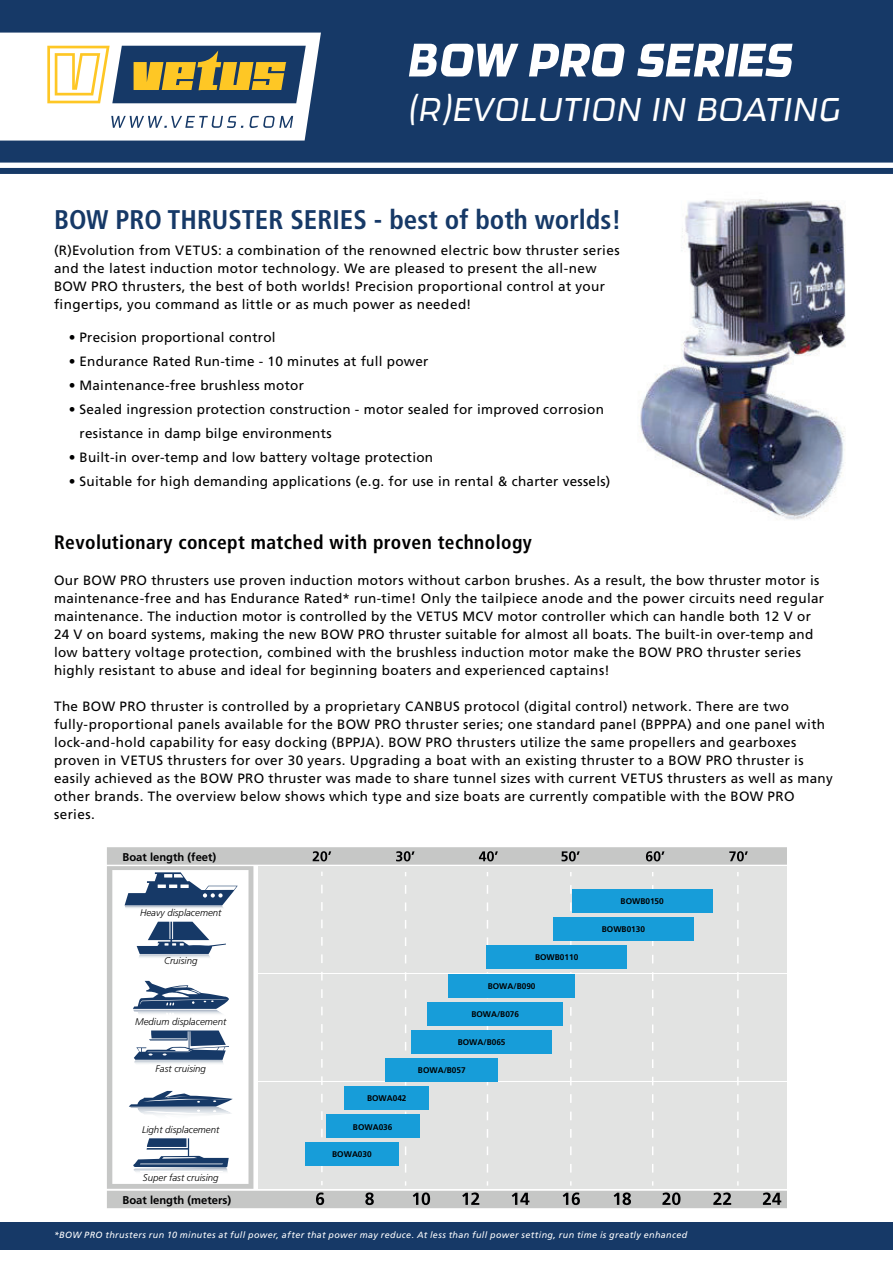
<style>
.page{position:relative;width:893px;height:1263px;background:#fff}
.page>*{position:absolute;margin:0;border:0;box-sizing:border-box;transform-origin:0 0}
.t1{font:italic 55.5px "Ginger OT";letter-spacing:.01em;color:#fff}
.t2{font:italic 300 39px "Ginger OT";letter-spacing:.01em;color:#fff}
.t3{font:700 condensed 27px "Frutiger LT Std";color:#163967}
.t4{font:700 condensed 19.5px "Frutiger LT Std";letter-spacing:.02em;color:#000001}
.t5{font:13.5px/18px "Frutiger LT Std";letter-spacing:.02em;color:#000001}
.t6{font:700 11.25px "Frutiger LT Std";color:#000001}
.t7{font:italic 300 9.6px "Frutiger LT Std";color:#000001}
.t8{font:italic 9px "Frutiger LT Std";letter-spacing:.04em;color:#fff}
.t9{font:700 8.25px "Frutiger LT Std";color:#000001}
</style>
<div class="page">
<div style="left:0;top:0;width:893px;height:163px;background:#163967"></div>
<div style="left:0;top:168px;width:893px;height:6px;background:#163967"></div>
<div style="left:0;top:1222px;width:893px;height:28px;background:#163967"></div>
<div style="left:258px;top:866px;width:528px;height:107px;background:#e2e3e2"></div>
<svg style="left:107px;top:847px;width:679px;height:18px;background:#bfc0bf"></svg>
<svg style="left:107px;top:872px;width:679px;height:336px"></svg>
<img style="left:125px;top:906px;width:100px;height:4px">
<img style="left:138px;top:954px;width:73px;height:6px">
<img style="left:133px;top:1010px;width:94px;height:7px">
<img style="left:134px;top:1060px;width:91px;height:6px">
<img style="left:131px;top:1168px;width:97px;height:7px">
<div style="left:305px;top:1143px;width:94px;height:23px;background:#179dd9"></div>
<div style="left:345px;top:1087px;width:84px;height:23px;background:#179dd9"></div>
<div style="left:386px;top:1058px;width:112px;height:24px;background:#179dd9"></div>
<div style="left:411px;top:1030px;width:141px;height:24px;background:#179dd9"></div>
<div style="left:427px;top:1002px;width:136px;height:23px;background:#179dd9"></div>
<div style="left:448px;top:974px;width:127px;height:24px;background:#179dd9"></div>
<div style="left:486px;top:946px;width:141px;height:23px;background:#179dd9"></div>
<div style="left:553px;top:917px;width:141px;height:24px;background:#179dd9"></div>
<div style="left:326px;top:1115px;width:94px;height:23px;background:#179dd9"></div>
<div style="left:572px;top:889px;width:140px;height:24px;background:#179dd9"></div>
<img style="left:640px;top:199px;width:206px;height:321px">
<svg style="left:0;top:33px;width:321px;height:108px"></svg>
<h1 class="t1" style="left:408px;top:25px;width:386px">BOW PRO SERIES</h1>
<h2 class="t2" style="left:408px;top:85px;width:434px">(R)EVOLUTION IN BOATING</h2>
<h3 class="t3" style="left:54px;top:208px;width:569px">BOW PRO THRUSTER SERIES - best of both worlds!</h3>
<p class="t5" style="left:54px;top:242px;width:567px">(R)Evolution from VETUS: a combination of the renowned electric bow thruster series and the latest induction motor technology. We are pleased to present the all-new BOW PRO thrusters, the best of both worlds! Precision proportional control at your fingertips, you command as little or as much power as needed!</p>
<p class="t5" style="left:69px;top:329px;width:208px">• Precision proportional control</p>
<p class="t5" style="left:69px;top:353px;width:361px">• Endurance Rated Run-time - 10 minutes at full power</p>
<p class="t5" style="left:69px;top:377px;width:237px">• Maintenance-free brushless motor</p>
<p class="t5" style="left:80px;top:398px;width:526px;line-height:24px;text-indent:-11px">• Sealed ingression protection construction - motor sealed for improved corrosion resistance in damp bilge environments</p>
<p class="t5" style="left:69px;top:449px;width:366px">• Built-in over-temp and low battery voltage protection</p>
<p class="t5" style="left:69px;top:473px;width:543px">• Suitable for high demanding applications (e.g. for use in rental &amp; charter vessels)</p>
<h3 class="t4" style="left:54px;top:534px;width:479px">Revolutionary concept matched with proven technology</h3>
<p class="t5" style="left:54px;top:572px;width:772px">Our BOW PRO thrusters use proven induction motors without carbon brushes. As a result, the bow thruster motor is maintenance-free and has Endurance Rated* run-time! Only the tailpiece anode and the power circuits need regular maintenance. The induction motor is controlled by the VETUS MCV motor controller which can handle both 12 V or 24 V on board systems, making the new BOW PRO thruster suitable for almost all boats. The built-in over-temp and low battery voltage protection, combined with the brushless induction motor make the BOW PRO thruster series highly resistant to abuse and ideal for beginning boaters and experienced captains!</p>
<p class="t5" style="left:54px;top:698px;width:780px">The BOW PRO thruster is controlled by a proprietary CANBUS protocol (digital control) network. There are two fully-proportional panels available for the BOW PRO thruster series; one standard panel (BPPPA) and one panel with lock-and-hold capability for easy docking (BPPJA). BOW PRO thrusters utilize the same propellers and gearboxes proven in VETUS thrusters for over 30 years. Upgrading a boat with an existing thruster to a BOW PRO thruster is easily achieved as the BOW PRO thruster was made to share tunnel sizes with current VETUS thrusters as well as many other brands. The overview below shows which type and size boats are currently compatible with the BOW PRO series.</p>
<p class="t6" style="left:122px;top:852px;width:95px">Boat length (feet)</p>
<p class="t7" style="left:140px;top:909px;width:83px">Heavy displacement</p>
<p class="t7" style="left:164px;top:957px;width:35px">Cruising</p>
<p class="t7" style="left:135px;top:1017px;width:93px">Medium displacement</p>
<p class="t7" style="left:156px;top:1065px;width:52px">Fast cruising</p>
<p class="t7" style="left:142px;top:1125px;width:79px">Light displacement</p>
<p class="t7" style="left:143px;top:1173px;width:77px">Super fast cruising</p>
<p class="t6" style="left:122px;top:1195px;width:110px">Boat length (meters)</p>
<p class="t9" style="left:367px;top:1095px;width:41px">BOWA042</p>
<p class="t9" style="left:353px;top:1123px;width:41px">BOWA036</p>
<p class="t9" style="left:332px;top:1151px;width:41px">BOWA030</p>
<p class="t9" style="left:535px;top:954px;width:45px">BOWB0110</p>
<p class="t9" style="left:488px;top:983px;width:49px">BOWA/B090</p>
<p class="t9" style="left:471px;top:1010px;width:49px">BOWA/B076</p>
<p class="t9" style="left:458px;top:1039px;width:49px">BOWA/B065</p>
<p class="t9" style="left:418px;top:1067px;width:49px">BOWA/B057</p>
<p class="t9" style="left:621px;top:898px;width:45px">BOWB0150</p>
<p class="t9" style="left:602px;top:926px;width:45px">BOWB0130</p>
<p class="t8" style="left:54px;top:1231px;width:635px">*BOW PRO thrusters run 10 minutes at full power, after that power may reduce. At less than full power setting, run time is greatly enhanced</p>
</div>
